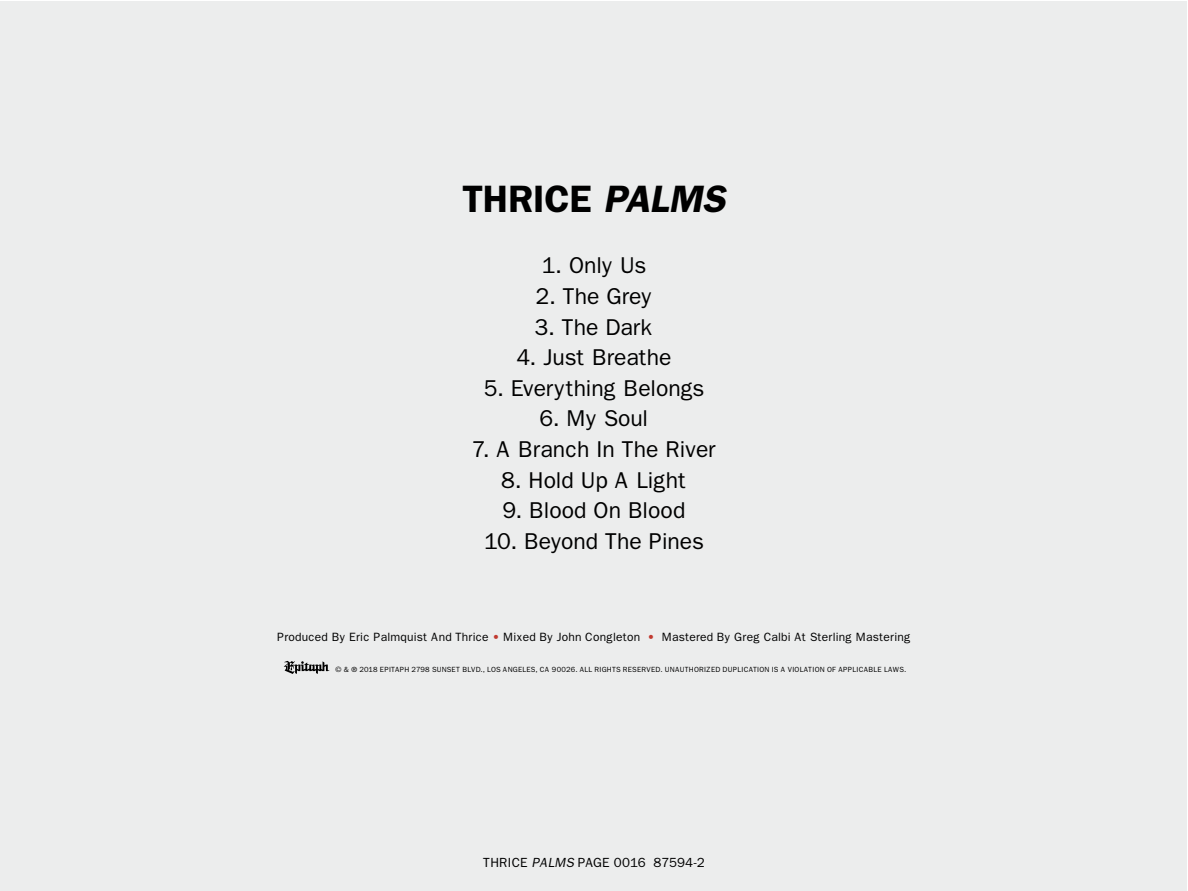
<style>
.page{position:relative;width:1188px;height:891px;background:#fff}
.page>*{position:absolute;margin:0;border:0;box-sizing:border-box;transform-origin:0 0}
.t1{font:600 38.25px "Franklin Gothic";letter-spacing:-.005em;color:#000}
.t2{font:22.95px "Franklin Gothic";letter-spacing:-.01em;color:#000}
.t3{font:13.2px "Franklin Gothic";letter-spacing:-.005em;color:#000}
.t4{font:12px "Franklin Gothic";letter-spacing:.01em;color:#000}
.t5{font:7.5px "Franklin Gothic";letter-spacing:.01em;color:#000}
.s1{font-style:italic}
.s2{color:#c13a30}
.s3{font-family:"Avenir"}
</style>
<div class="page">
<div style="left:1px;top:1px;width:1186px;height:889px;background:#eceded"></div>
<svg style="left:284px;top:661px;width:46px;height:13px"></svg>
<h1 class="t1" style="left:463px;top:176px;width:272px">THRICE <span class="s1">PALMS</span></h1>
<p class="t2" style="left:542px;top:252px;width:106px">1. Only Us</p>
<p class="t2" style="left:536px;top:283px;width:118px">2. The Grey</p>
<p class="t2" style="left:535px;top:314px;width:120px">3. The Dark</p>
<p class="t2" style="left:516px;top:344px;width:157px">4. Just Breathe</p>
<p class="t2" style="left:484px;top:375px;width:222px">5. Everything Belongs</p>
<p class="t2" style="left:539px;top:406px;width:111px">6. My Soul</p>
<p class="t2" style="left:472px;top:436px;width:246px">7. A Branch In The River</p>
<p class="t2" style="left:501px;top:467px;width:187px">8. Hold Up A Light</p>
<p class="t2" style="left:503px;top:497px;width:184px">9. Blood On Blood</p>
<p class="t2" style="left:484px;top:528px;width:221px">10. Beyond The Pines</p>
<p class="t4" style="left:277px;top:630px;width:635px">Produced By Eric Palmquist And Thrice <span class="s2">•</span> Mixed By John Congleton <span class="s2">•</span> Mastered By Greg Calbi At Sterling Mastering</p>
<p class="t5" style="left:336px;top:665px;width:572px"><span class="s3">©</span> &amp; ® 2018 EPITAPH 2798 SUNSET BLVD., LOS ANGELES, CA 90026. ALL RIGHTS RESERVED. UNAUTHORIZED DUPLICATION IS A VIOLATION OF APPLICABLE LAWS.</p>
<p class="t3" style="left:483px;top:855px;width:223px">THRICE <span class="s1">PALMS</span> PAGE 0016 87594-2</p>
</div>
